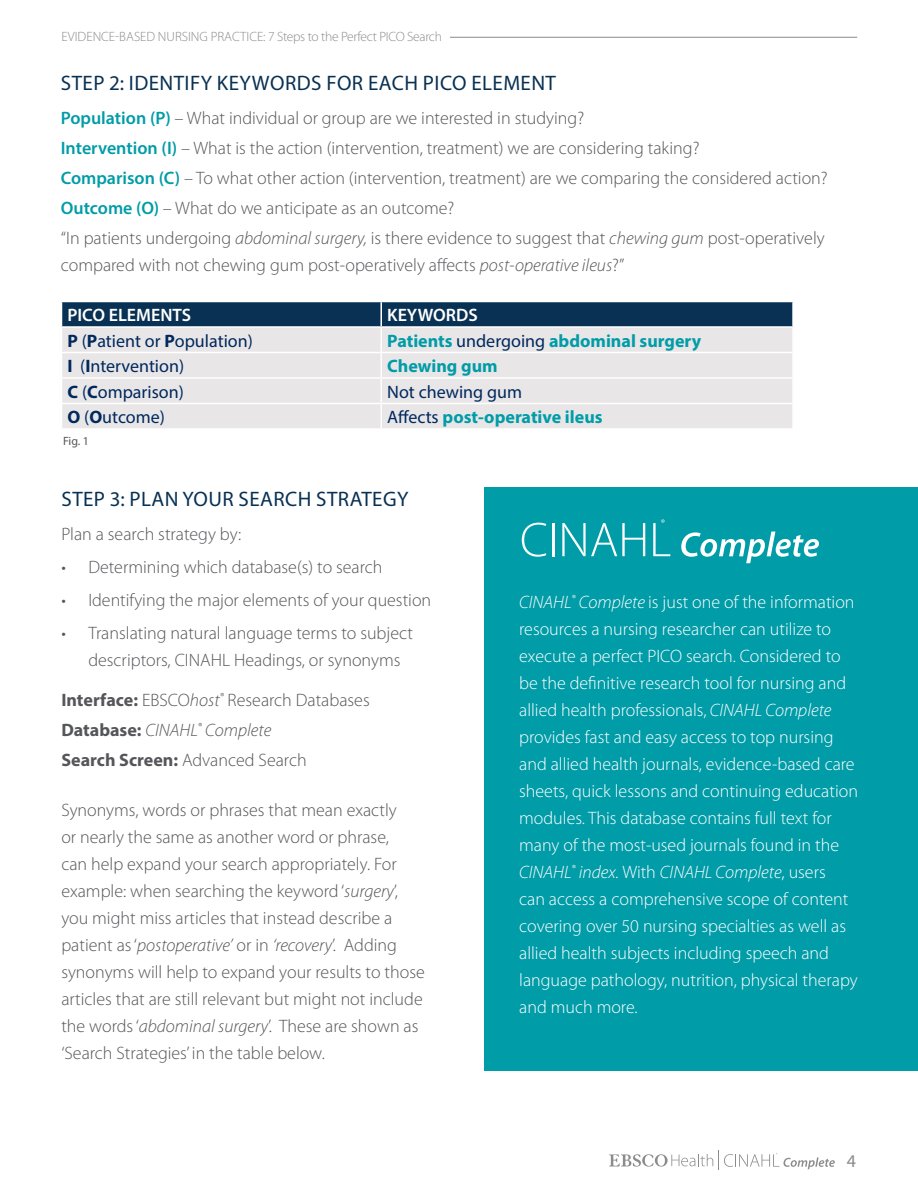
<style>
.page{position:relative;width:918px;height:1188px;background:#fff}
.page>*{position:absolute;margin:0;border:0;box-sizing:border-box;transform-origin:0 0}
.Subhead_3{font:21px "Myriad Pro";letter-spacing:.02em;color:#093153}
.Body_2{font:300 18px/27px "Myriad Pro";color:#55565a}
.Body_2-2{font:300 18px/27px "Myriad Pro";color:#fff}
.t1{font:18px "Myriad Pro";color:#00295c}
.t2{font:700 18px "Myriad Pro";color:#009ca7}
.Body_2-3{font:italic 300 18px "Myriad Pro";color:#55565a}
.t3{font:600 18px "Myriad Pro";color:#fff}
.t4{font:18px "Myriad Pro";color:#8b8a8d}
.t5{font:300 13.5px "Myriad Pro";color:#8b8a8d}
.Body_2-4{font:12px "Myriad Pro";color:#55565a}
.s1{font-weight:600;color:#009ca7}
.s2{font-style:italic}
.s3{font-weight:700}
.s4{font-weight:400;color:#00295c}
.s5{font-weight:700;font-style:normal}
</style>
<div class="page">
<hr style="left:450px;top:37px;width:407px;height:1px;background:#8b8a8d">
<svg style="left:609px;top:1154px;width:104px;height:13px"></svg>
<svg style="left:724px;top:1153px;width:111px;height:17px"></svg>
<div style="left:484px;top:487px;width:434px;height:584px;background:#009ca7"></div>
<svg style="left:61px;top:302px;width:732px;height:126px;background:#bfc4cc"></svg>
<hr style="left:381px;top:403px;width:413px;height:1px;background:#fff">
<hr style="left:380px;top:404px;width:2px;height:24px;background:#fff">
<hr style="left:792px;top:404px;width:2px;height:24px;background:#fff">
<svg style="left:681px;top:532px;width:138px;height:31px"></svg>
<svg style="left:522px;top:523px;width:24px;height:34px"></svg>
<hr style="left:552px;top:523px;width:2px;height:33px;background:#fff">
<svg style="left:562px;top:523px;width:83px;height:33px"></svg>
<svg style="left:653px;top:519px;width:17px;height:37px"></svg>
<p class="t5" style="left:61px;top:29px;width:382px">EVIDENCE-BASED NURSING PRACTICE: 7 Steps to the Perfect PICO Search</p>
<p class="Subhead_3" style="left:61px;top:70px;width:497px">STEP 2: IDENTIFY KEYWORDS FOR EACH PICO ELEMENT</p>
<p class="Body_2" style="left:61px;top:104px;width:525px"><span class="s1">Population (P)</span> – What individual or group are we interested in studying?</p>
<p class="Body_2" style="left:61px;top:134px;width:640px"><span class="s1">Intervention (I)</span> – What is the action (intervention, treatment) we are considering taking?</p>
<p class="Body_2" style="left:61px;top:164px;width:769px"><span class="s1">Comparison (C)</span> – To what other action (intervention, treatment) are we comparing the considered action?</p>
<p class="Body_2" style="left:61px;top:194px;width:395px"><span class="s1">Outcome (O)</span> – What do we anticipate as an outcome?</p>
<p class="Body_2" style="left:61px;top:224px;width:766px">“In patients undergoing <span class="s2">abdominal surgery,</span> is there evidence to suggest that <span class="s2">chewing gum</span> post-operatively compared with not chewing gum post-operatively affects <span class="s2">post-operative ileus</span>?”</p>
<p class="t3" style="left:68px;top:304px;width:125px">PICO ELEMENTS</p>
<p class="t3" style="left:387px;top:304px;width:92px">KEYWORDS</p>
<p class="t1" style="left:68px;top:329px;width:187px"><span class="s3">P</span> (<span class="s3">P</span>atient or <span class="s3">P</span>opulation)</p>
<p class="t2" style="left:387px;top:329px;width:315px">Patients <span class="s4">undergoing</span> abdominal surgery</p>
<p class="t1" style="left:68px;top:355px;width:118px"><span class="s3">I</span> (<span class="s3">I</span>ntervention)</p>
<p class="t2" style="left:387px;top:354px;width:112px">Chewing gum</p>
<p class="t1" style="left:68px;top:380px;width:118px"><span class="s3">C</span> (<span class="s3">C</span>omparison)</p>
<p class="t1" style="left:387px;top:380px;width:136px">Not chewing gum</p>
<p class="t1" style="left:68px;top:406px;width:99px"><span class="s3">O</span> (<span class="s3">O</span>utcome)</p>
<p class="t2" style="left:387px;top:405px;width:217px"><span class="s4">Affects</span> post-operative ileus</p>
<p class="Body_2-4" style="left:63px;top:434px;width:28px">Fig. 1</p>
<p class="Subhead_3" style="left:62px;top:486px;width:348px">STEP 3: PLAN YOUR SEARCH STRATEGY</p>
<p class="Body_2" style="left:61px;top:520px;width:182px">Plan a search strategy by:</p>
<p class="Body_2" style="left:61px;top:553px;width:323px">• Determining which database(s) to search</p>
<p class="Body_2" style="left:61px;top:586px;width:371px">• Identifying the major elements of your question</p>
<p class="Body_2" style="left:88px;top:619px;width:326px;text-indent:-27px">• Translating natural language terms to subject descriptors, CINAHL Headings, or synonyms</p>
<p class="Body_2" style="left:61px;top:687px;width:310px"><span class="s3">Interface:</span> EBSCO<span class="s2">host</span><sup>®</sup> Research Databases</p>
<p class="Body_2-3" style="left:61px;top:721px;width:211px"><span class="s5">Database:</span> CINAHL<sup>®</sup> Complete</p>
<p class="Body_2" style="left:61px;top:747px;width:247px"><span class="s3">Search Screen:</span> Advanced Search</p>
<p class="Body_2" style="left:61px;top:797px;width:365px">Synonyms, words or phrases that mean exactly<br>or nearly the same as another word or phrase,<br>can help expand your search appropriately. For example: when searching the keyword ‘<span class="s2">surgery</span>’, you might miss articles that instead describe a patient as ‘<span class="s2">postoperative’</span> or in <span class="s2">‘recovery</span>’. Adding synonyms will help to expand your results to those articles that are still relevant but might not include the words ‘<span class="s2">abdominal surgery</span>’. These are shown as ‘Search Strategies’ in the table below.</p>
<p class="Body_2-2" style="left:519px;top:588px;width:340px"><span class="s2">CINAHL</span><sup>®</sup> <span class="s2">Complete</span> is just one of the information resources a nursing researcher can utilize to execute a perfect PICO search. Considered to be the definitive research tool for nursing and allied health professionals, <span class="s2">CINAHL Complete </span>provides fast and easy access to top nursing and allied health journals, evidence-based care sheets, quick lessons and continuing education modules. This database contains full text for many of the most-used journals found in the <span class="s2">CINAHL</span><sup>®</sup> <span class="s2">index.</span> With <span class="s2">CINAHL Complete</span>, users<br>can access a comprehensive scope of content covering over 50 nursing specialties as well as allied health subjects including speech and language pathology, nutrition, physical therapy and much more.</p>
<p class="t4" style="left:847px;top:1150px;width:11px">4</p>
</div>
